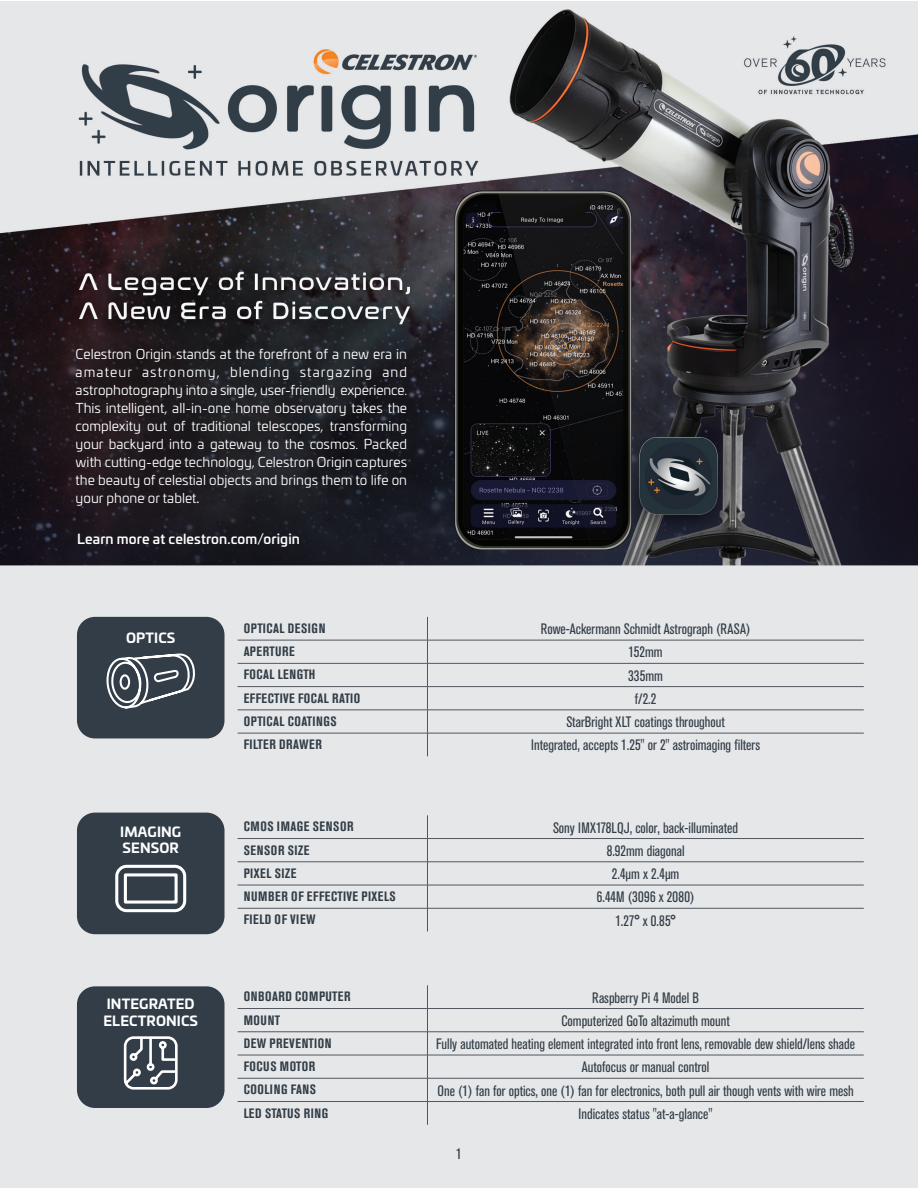
<style>
.page{position:relative;width:918px;height:1188px;background:#fff}
.page>*{position:absolute;margin:0;border:0;box-sizing:border-box;transform-origin:0 0}
.t1{font:condensed 15px "Akzidenz Grotesk Pro";color:#323d47}
.t2{font:condensed 15px "Akzidenz Grotesk Pro";letter-spacing:.02em;color:#323d47}
.t3{font:13.5px/18px "Univia Pro";color:#fff;text-align:justify}
.t4{font:700 condensed 13.5px "Akzidenz Grotesk Pro";letter-spacing:.045em;color:#323d47}
.t5{font:700 13.5px/16.2px "Univia Pro";letter-spacing:.01em;color:#fff}
.t6{font:500 13.5px "Univia Pro";letter-spacing:.01em;color:#fff}
.s1{font-style:inherit}
</style>
<div class="page">
<img style="left:0;top:1px;width:918px;height:1187px">
<div style="left:77px;top:617px;width:148px;height:121px;background:#323d47;border-radius:18px"></div>
<hr style="left:238px;top:640px;width:189px;height:1px;background:#51565f">
<hr style="left:427px;top:640px;width:437px;height:1px;background:#51565f">
<hr style="left:238px;top:663px;width:189px;height:1px;background:#51565f">
<hr style="left:427px;top:663px;width:437px;height:1px;background:#51565f">
<hr style="left:238px;top:686px;width:189px;height:1px;background:#51565f">
<hr style="left:427px;top:686px;width:437px;height:1px;background:#51565f">
<hr style="left:238px;top:710px;width:189px;height:1px;background:#51565f">
<hr style="left:427px;top:710px;width:437px;height:1px;background:#51565f">
<hr style="left:238px;top:733px;width:189px;height:1px;background:#51565f">
<hr style="left:427px;top:733px;width:437px;height:1px;background:#51565f">
<svg style="left:427px;top:617px;width:1px;height:139px"></svg>
<svg style="left:106px;top:653px;width:89px;height:56px"></svg>
<div style="left:77px;top:813px;width:148px;height:121px;background:#323d47;border-radius:18px"></div>
<hr style="left:238px;top:838px;width:189px;height:1px;background:#51565f">
<hr style="left:427px;top:838px;width:437px;height:1px;background:#51565f">
<hr style="left:238px;top:862px;width:189px;height:1px;background:#51565f">
<hr style="left:427px;top:862px;width:437px;height:1px;background:#51565f">
<hr style="left:238px;top:885px;width:189px;height:1px;background:#51565f">
<hr style="left:427px;top:885px;width:437px;height:1px;background:#51565f">
<hr style="left:238px;top:908px;width:189px;height:1px;background:#51565f">
<hr style="left:427px;top:908px;width:437px;height:1px;background:#51565f">
<svg style="left:427px;top:815px;width:1px;height:117px"></svg>
<svg style="left:115px;top:864px;width:72px;height:49px"></svg>
<div style="left:77px;top:986px;width:148px;height:122px;background:#323d47;border-radius:18px"></div>
<hr style="left:238px;top:1008px;width:189px;height:1px;background:#51565f">
<hr style="left:427px;top:1008px;width:437px;height:1px;background:#51565f">
<hr style="left:238px;top:1032px;width:189px;height:1px;background:#51565f">
<hr style="left:427px;top:1032px;width:437px;height:1px;background:#51565f">
<hr style="left:238px;top:1055px;width:189px;height:1px;background:#51565f">
<hr style="left:427px;top:1055px;width:437px;height:1px;background:#51565f">
<hr style="left:238px;top:1078px;width:189px;height:1px;background:#51565f">
<hr style="left:427px;top:1078px;width:437px;height:1px;background:#51565f">
<hr style="left:238px;top:1101px;width:189px;height:1px;background:#51565f">
<hr style="left:427px;top:1101px;width:437px;height:1px;background:#51565f">
<svg style="left:427px;top:985px;width:1px;height:140px"></svg>
<svg style="left:123px;top:1036px;width:55px;height:54px"></svg>
<p class="t3" style="left:76px;top:344px;width:333px">Celestron Origin stands at the forefront of a new era in amateur astronomy, blending stargazing and astrophotography into a single, user-friendly experience.<br>This intelligent, all-in-one home observatory takes the complexity out of traditional telescopes, transforming your backyard into a gateway to the cosmos. Packed with cutting-edge technology, Celestron Origin captures the beauty of celestial objects and brings them to life on your phone or tablet<span class="s1">.</span></p>
<p class="t6" style="left:77px;top:529px;width:224px">Learn more at celestron.com/origin</p>
<p class="t5" style="left:126px;top:628px;width:51px">OPTICS</p>
<p class="t4" style="left:244px;top:620px;width:83px">OPTICAL DESIGN</p>
<p class="t1" style="left:541px;top:619px;width:211px">Rowe-Ackermann Schmidt Astrograph (RASA)</p>
<p class="t4" style="left:244px;top:643px;width:53px">APERTURE</p>
<p class="t1" style="left:629px;top:642px;width:36px">152mm</p>
<p class="t4" style="left:244px;top:666px;width:73px">FOCAL LENGTH</p>
<p class="t1" style="left:628px;top:666px;width:36px">335mm</p>
<p class="t4" style="left:244px;top:689px;width:118px">EFFECTIVE FOCAL RATIO</p>
<p class="t1" style="left:635px;top:689px;width:23px">f/2.2</p>
<p class="t4" style="left:244px;top:713px;width:95px">OPTICAL COATINGS</p>
<p class="t1" style="left:566px;top:712px;width:160px">StarBright XLT coatings throughout</p>
<p class="t4" style="left:244px;top:736px;width:80px">FILTER DRAWER</p>
<p class="t1" style="left:531px;top:735px;width:230px">Integrated, accepts 1.25" or 2" astroimaging filters</p>
<p class="t5" style="left:120px;top:823px;width:62px">IMAGING<br>SENSOR</p>
<p class="t4" style="left:244px;top:818px;width:111px">CMOS IMAGE SENSOR</p>
<p class="t1" style="left:553px;top:818px;width:187px">Sony IMX178LQJ, color, back-illuminated</p>
<p class="t4" style="left:244px;top:841px;width:67px">SENSOR SIZE</p>
<p class="t1" style="left:607px;top:841px;width:79px">8.92mm diagonal</p>
<p class="t4" style="left:244px;top:864px;width:54px">PIXEL SIZE</p>
<p class="t1" style="left:612px;top:864px;width:69px">2.4μm x 2.4μm</p>
<p class="t4" style="left:244px;top:888px;width:154px">NUMBER OF EFFECTIVE PIXELS</p>
<p class="t2" style="left:597px;top:887px;width:99px">6.44M (3096 x 2080)</p>
<p class="t4" style="left:244px;top:911px;width:74px">FIELD OF VIEW</p>
<p class="t1" style="left:615px;top:911px;width:62px">1.27° x 0.85°</p>
<p class="t5" style="left:103px;top:995px;width:96px">INTEGRATED<br>ELECTRONICS</p>
<p class="t4" style="left:244px;top:988px;width:108px">ONBOARD COMPUTER</p>
<p class="t1" style="left:592px;top:988px;width:108px">Raspberry Pi 4 Model B</p>
<p class="t4" style="left:244px;top:1011px;width:38px">MOUNT</p>
<p class="t1" style="left:561px;top:1011px;width:170px">Computerized GoTo altazimuth mount</p>
<p class="t4" style="left:244px;top:1034px;width:89px">DEW PREVENTION</p>
<p class="t1" style="left:436px;top:1034px;width:420px">Fully automated heating element integrated into front lens, removable dew shield/lens shade</p>
<p class="t4" style="left:244px;top:1058px;width:73px">FOCUS MOTOR</p>
<p class="t1" style="left:582px;top:1057px;width:129px">Autofocus or manual control</p>
<p class="t4" style="left:244px;top:1081px;width:74px">COOLING FANS</p>
<p class="t1" style="left:438px;top:1081px;width:418px">One (1) fan for optics, one (1) fan for electronics, both pull air though vents with wire mesh</p>
<p class="t4" style="left:244px;top:1104px;width:86px">LED STATUS RING</p>
<p class="t1" style="left:579px;top:1104px;width:136px">Indicates status "at-a-glance"</p>
<p class="t1" style="left:456px;top:1144px;width:7px">1</p>
</div>
